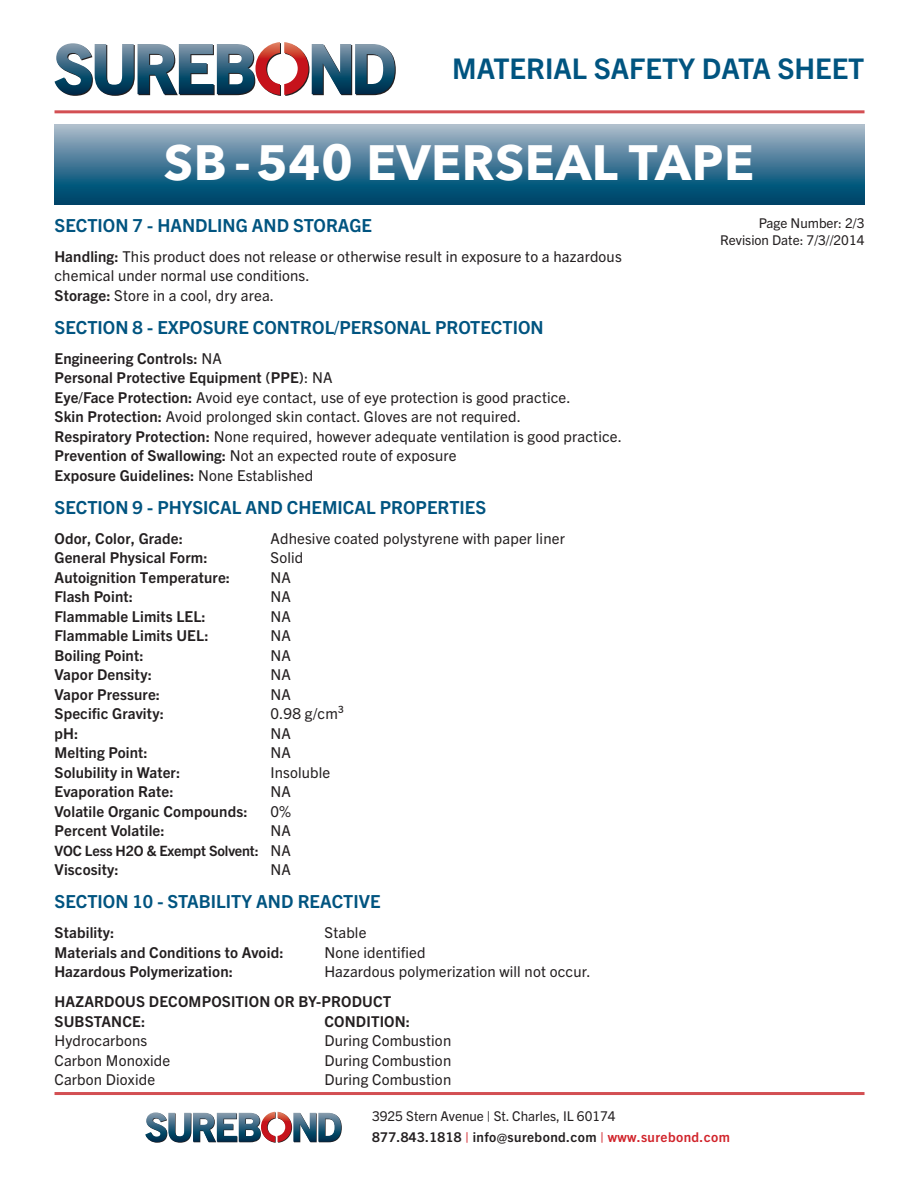
<style>
.page{position:relative;width:918px;height:1188px;background:#fff}
.page>*{position:absolute;margin:0;border:0;box-sizing:border-box;transform-origin:0 0}
.t1{font:700 49.5px "Avenir Next";letter-spacing:.01em;color:#fff}
.t2{font:700 28.5px "Trade Gothic Next LT Pro";color:#005480}
.t3{font:700 18px "Trade Gothic Next LT Pro";color:#005480}
.t4{font:15px/19.5px "Trade Gothic Next LT Pro";letter-spacing:.01em;color:#231f20}
.t5{font:700 15px/19.5px "Trade Gothic Next LT Pro";letter-spacing:.01em;color:#231f20}
.t6{font:700 14.25px "Trade Gothic Next LT Pro";letter-spacing:-.01em;color:#231f20}
.t7{font:13.5px/21px "Trade Gothic Next LT Pro";color:#231f20}
.s1{font-weight:700}
.s2{font-weight:400;font-size:15px}
.s3{font-weight:700;color:#d1232a}
</style>
<div class="page">
<svg style="left:55px;top:42px;width:341px;height:54px"></svg>
<svg style="left:55px;top:125px;width:810px;height:79px;background:#457996"></svg>
<hr style="left:55px;top:110px;width:810px;height:3px;background:#d34f53">
<hr style="left:55px;top:1092px;width:810px;height:3px;background:#d34f53">
<svg style="left:145px;top:1112px;width:197px;height:31px"></svg>
<h2 class="t2" style="left:452px;top:49px;width:414px">MATERIAL SAFETY DATA SHEET</h2>
<h1 class="t1" style="left:164px;top:120px;width:592px">SB -540 EVERSEAL TAPE</h1>
<p class="t3" style="left:55px;top:212px;width:319px">SECTION 7 - HANDLING AND STORAGE</p>
<p class="t4" style="left:55px;top:245px;width:569px"><span class="s1">Handling:</span> This product does not release or otherwise result in exposure to a hazardous chemical under normal use conditions.<br><span class="s1">Storage:</span> Store in a cool, dry area.</p>
<p class="t3" style="left:55px;top:314px;width:491px">SECTION 8 - EXPOSURE CONTROL/PERSONAL PROTECTION</p>
<p class="t4" style="left:55px;top:347px;width:569px"><span class="s1">Engineering Controls:</span> NA<br><span class="s1">Personal Protective Equipment (PPE)</span>: NA<br><span class="s1">Eye/Face Protection:</span> Avoid eye contact, use of eye protection is good practice.<br><span class="s1">Skin Protection:</span> Avoid prolonged skin contact. Gloves are not required.<br><span class="s1">Respiratory Protection:</span> None required, however adequate ventilation is good practice.<br><span class="s1">Prevention of Swallowing:</span> Not an expected route of exposure<br><span class="s1">Exposure Guidelines:</span> None Established</p>
<p class="t3" style="left:55px;top:494px;width:433px">SECTION 9 - PHYSICAL AND CHEMICAL PROPERTIES</p>
<p class="t5" style="left:55px;top:527px;width:130px">Odor, Color, Grade:</p>
<p class="t4" style="left:271px;top:527px;width:296px">Adhesive coated polystyrene with paper liner</p>
<p class="t5" style="left:55px;top:547px;width:155px">General Physical Form:</p>
<p class="t4" style="left:271px;top:547px;width:34px">Solid</p>
<p class="t5" style="left:55px;top:566px;width:177px">Autoignition Temperature:</p>
<p class="t4" style="left:271px;top:566px;width:22px">NA</p>
<p class="t5" style="left:55px;top:586px;width:80px">Flash Point:</p>
<p class="t4" style="left:271px;top:586px;width:22px">NA</p>
<p class="t5" style="left:55px;top:605px;width:153px">Flammable Limits LEL:</p>
<p class="t4" style="left:271px;top:605px;width:22px">NA</p>
<p class="t5" style="left:55px;top:625px;width:156px">Flammable Limits UEL:</p>
<p class="t4" style="left:271px;top:625px;width:22px">NA</p>
<p class="t5" style="left:55px;top:644px;width:91px">Boiling Point:</p>
<p class="t4" style="left:271px;top:644px;width:22px">NA</p>
<p class="t5" style="left:55px;top:664px;width:99px">Vapor Density:</p>
<p class="t4" style="left:271px;top:664px;width:22px">NA</p>
<p class="t5" style="left:55px;top:683px;width:107px">Vapor Pressure:</p>
<p class="t4" style="left:271px;top:683px;width:22px">NA</p>
<p class="t5" style="left:55px;top:703px;width:111px">Specific Gravity:</p>
<p class="t4" style="left:271px;top:703px;width:75px">0.98 g/cm³</p>
<p class="t5" style="left:55px;top:722px;width:25px">pH:</p>
<p class="t4" style="left:271px;top:722px;width:22px">NA</p>
<p class="t5" style="left:55px;top:742px;width:95px">Melting Point:</p>
<p class="t4" style="left:271px;top:742px;width:22px">NA</p>
<p class="t5" style="left:55px;top:761px;width:127px">Solubility in Water:</p>
<p class="t4" style="left:271px;top:761px;width:61px">Insoluble</p>
<p class="t5" style="left:55px;top:781px;width:121px">Evaporation Rate:</p>
<p class="t4" style="left:271px;top:781px;width:22px">NA</p>
<p class="t5" style="left:55px;top:800px;width:195px">Volatile Organic Compounds:</p>
<p class="t4" style="left:271px;top:800px;width:22px">0%</p>
<p class="t5" style="left:55px;top:820px;width:112px">Percent Volatile:</p>
<p class="t4" style="left:271px;top:820px;width:22px">NA</p>
<p class="t6" style="left:55px;top:840px;width:238px">VOC Less H2O &amp; Exempt Solvent: <span class="s2">NA</span></p>
<p class="t5" style="left:55px;top:859px;width:66px">Viscosity:</p>
<p class="t4" style="left:271px;top:859px;width:22px">NA</p>
<p class="t3" style="left:55px;top:889px;width:327px">SECTION 10 - STABILITY AND REACTIVE</p>
<p class="t5" style="left:55px;top:922px;width:61px">Stability:</p>
<p class="t4" style="left:325px;top:922px;width:43px">Stable</p>
<p class="t5" style="left:55px;top:941px;width:231px">Materials and Conditions to Avoid:</p>
<p class="t4" style="left:325px;top:941px;width:103px">None identified</p>
<p class="t5" style="left:55px;top:961px;width:180px">Hazardous Polymerization:</p>
<p class="t4" style="left:325px;top:961px;width:268px">Hazardous polymerization will not occur.</p>
<p class="t5" style="left:55px;top:991px;width:338px">HAZARDOUS DECOMPOSITION OR BY-PRODUCT<br>SUBSTANCE:</p>
<p class="t5" style="left:325px;top:1010px;width:87px">CONDITION:</p>
<p class="t4" style="left:55px;top:1030px;width:94px">Hydrocarbons</p>
<p class="t4" style="left:325px;top:1030px;width:128px">During Combustion</p>
<p class="t4" style="left:55px;top:1049px;width:117px">Carbon Monoxide</p>
<p class="t4" style="left:325px;top:1049px;width:128px">During Combustion</p>
<p class="t4" style="left:55px;top:1069px;width:102px">Carbon Dioxide</p>
<p class="t4" style="left:325px;top:1069px;width:128px">During Combustion</p>
<p class="t7" style="left:720px;top:214px;width:146px;line-height:16.2px;text-align:right">Page Number: 2/3<br>Revision Date: 7/3//2014</p>
<p class="t7" style="left:372px;top:1105px;width:359px">3925 Stern Avenue | St. Charles, IL 60174<br><span class="s1">877.843.1818</span> <span class="s3">|</span> <span class="s1">info@surebond.com</span> <span class="s3">| www.surebond.com</span></p>
</div>
